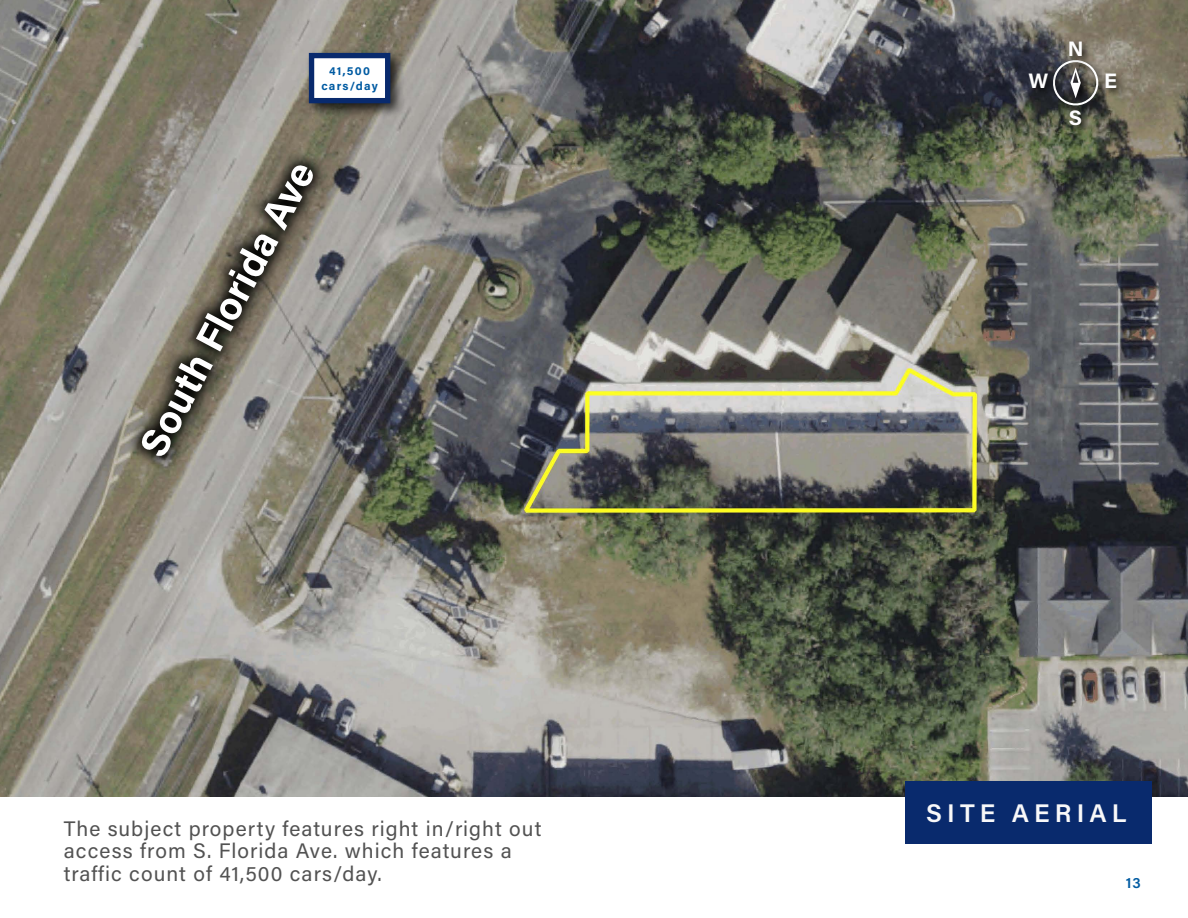
<style>
.page{position:relative;width:1188px;height:918px;background:#fff}
.page>*{position:absolute;margin:0;border:0;box-sizing:border-box;transform-origin:0 0}
.t1{font:700 39.9px "Acumin Pro";color:#fff}
.t2{font:600 25.5px "Acumin Pro";letter-spacing:.2em;color:#f8f8f9}
.t3{font:21px/22.5px "Acumin Pro";letter-spacing:.05em;color:#525252}
.t4{font:700 21px "Acumin Pro";color:#fefefe}
.t5{font:600 15px "Acumin Pro";color:#005ba2}
.t6{font:700 11.7px/14.7px "Acumin Pro";letter-spacing:.1em;color:#005ba2;text-align:center}
</style>
<div class="page">
<img style="left:0;top:0;width:1188px;height:796px">
<div style="left:905px;top:781px;width:247px;height:63px;background:#092a6d"></div>
<div style="left:1050px;top:58px;width:58px;height:57px;background:#000;opacity:.75"></div>
<svg style="left:1051px;top:58px;width:50px;height:50px;background:#5e5d5c"></svg>
<div style="left:1067px;top:38px;width:24px;height:27px;background:#000;opacity:.75"></div>
<div style="left:1068px;top:108px;width:23px;height:27px;background:#000;opacity:.75"></div>
<div style="left:1104px;top:71px;width:22px;height:27px;background:#000;opacity:.75"></div>
<div style="left:1027px;top:71px;width:30px;height:27px;background:#000;opacity:.75"></div>
<div style="left:126px;top:150px;width:203px;height:322px;background:#000;opacity:.94"></div>
<div style="left:305px;top:49px;width:101px;height:69px;background:#000;opacity:.75"></div>
<div style="left:312px;top:56px;width:76px;height:45px;background:#fff"></div>
<div style="left:309px;top:53px;width:81px;height:50px;border:5px solid #092a6d"></div>
<p class="t6" style="left:321px;top:63px;width:58px">41,500 cars/day</p>
<h1 class="t1" style="left:125px;top:440px;width:329px;rotate:-62deg">South Florida Ave</h1>
<p class="t3" style="left:64px;top:816px;width:479px">The subject property features right in/right out access from S. Florida Ave. which features a traffic count of 41,500 cars/day.</p>
<p class="t4" style="left:1068px;top:33px;width:17px">N</p>
<p class="t4" style="left:1029px;top:66px;width:21px">W</p>
<p class="t4" style="left:1104px;top:66px;width:14px">E</p>
<p class="t4" style="left:1069px;top:103px;width:15px">S</p>
<p class="t2" style="left:926px;top:795px;width:202px">SITE AERIAL</p>
<p class="t5" style="left:1126px;top:872px;width:16px">13</p>
</div>
